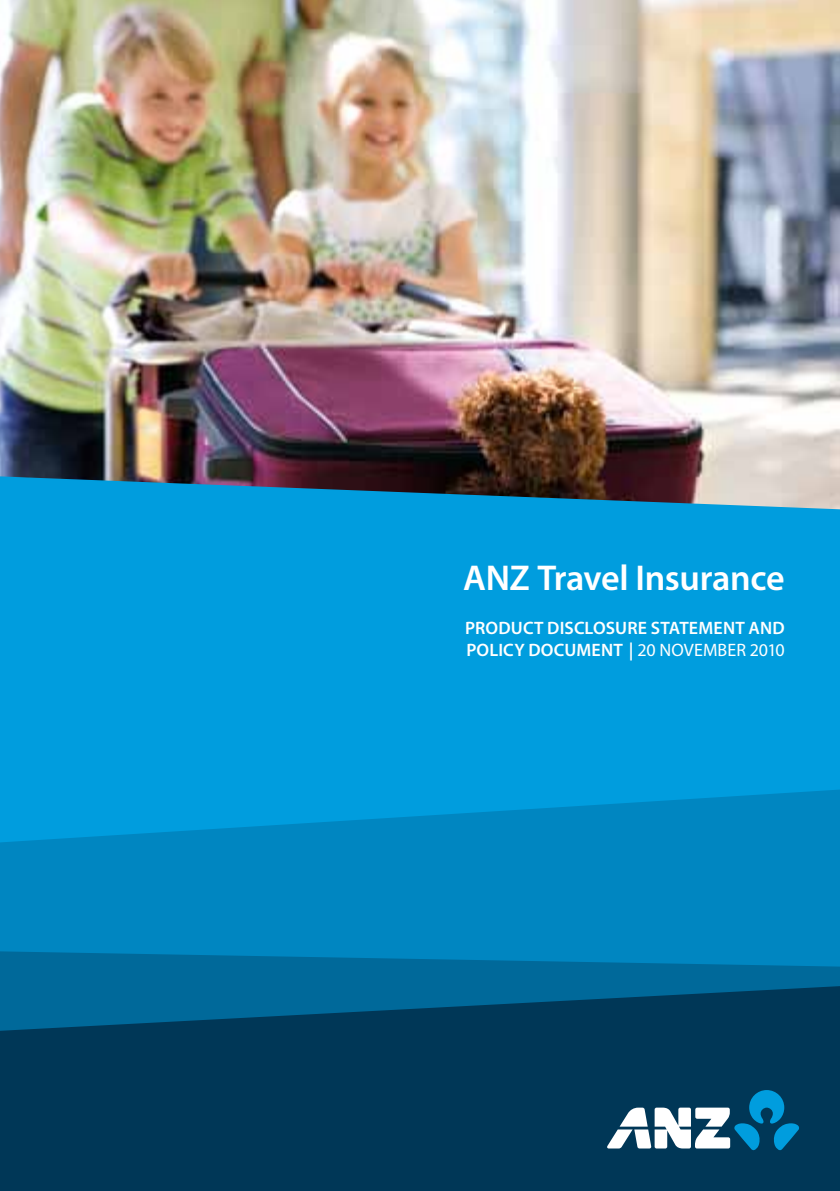
<style>
.page{position:relative;width:840px;height:1191px;background:#fff}
.page>*{position:absolute;margin:0;border:0;box-sizing:border-box;transform-origin:0 0}
.t1{font:600 36px "Myriad Pro";letter-spacing:-.01em;color:#fff}
.t2{font:600 18px/21.6px "Myriad Pro";letter-spacing:.01em;color:#fff}
.t3{font:18px "Myriad Pro";color:#fff}
.s1{font-weight:400}
</style>
<div class="page">
<div style="left:0;top:0;width:839px;height:1191px;background:#009dde"></div>
<svg style="left:0;top:789px;width:839px;height:162px;fill:#0086c1"></svg>
<svg style="left:0;top:951px;width:839px;height:35px;background:#006fa2"></svg>
<svg style="left:0;top:986px;width:839px;height:205px;background:#003c5e"></svg>
<svg style="left:606px;top:1090px;width:193px;height:60px;background:#457b97"></svg>
<img style="left:0;top:0;width:839px;height:509px">
<h1 class="t1" style="left:463px;top:555px;width:323px">ANZ TRAVEL INSURANCE</h1>
<p class="t2" style="left:465px;top:617px;width:196px">PRODUCT DISCLOSURE STAT</p>
<p class="t2" style="left:466px;top:617px;width:319px;text-indent:222px">EMENT AND<br>POLICY DOCUMENT | <span class="s1">20 NOVEMBE</span></p>
<p class="t3" style="left:736px;top:639px;width:50px">R 2010</p>
</div>
